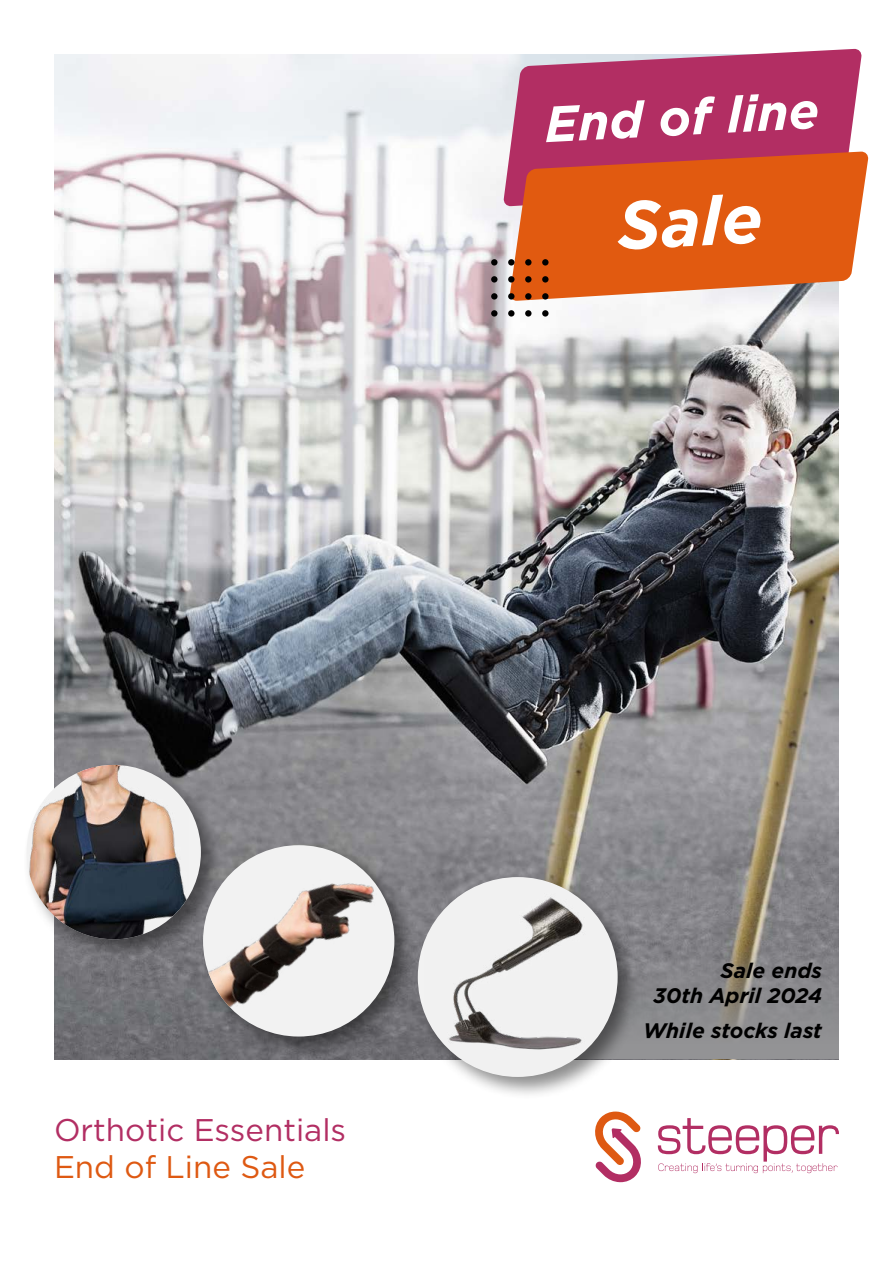
<style>
.page{position:relative;width:893px;height:1263px;background:#fff}
.page>*{position:absolute;margin:0;border:0;box-sizing:border-box;transform-origin:0 0}
.t1{font:italic 700 68.1px "Gotham";color:#fff}
.t2{font:italic 700 50.4px "Gotham";color:#fff}
.t3{font:31.35px "Gotham";color:#b22e63}
.t4{font:31.35px "Gotham";color:#de5912}
.t5{font:italic 700 21px/25.2px "Gotham";color:#000;text-align:right}
</style>
<div class="page">
<img style="left:54px;top:54px;width:785px;height:1005px">
<svg style="left:640px;top:924px;width:199px;height:135px;background:#8a8889"></svg>
<svg style="left:503px;top:49px;width:359px;height:157px;background:#ba4977"></svg>
<svg style="left:509px;top:151px;width:360px;height:150px;background:#de652d"></svg>
<div style="left:491px;top:259px;width:6px;height:7px;background:#000;border-radius:50%"></div>
<div style="left:508px;top:259px;width:6px;height:7px;background:#000;border-radius:50%"></div>
<div style="left:525px;top:259px;width:6px;height:7px;background:#000;border-radius:50%"></div>
<div style="left:542px;top:259px;width:7px;height:7px;background:#000;border-radius:50%"></div>
<div style="left:491px;top:276px;width:6px;height:7px;background:#000;border-radius:50%"></div>
<div style="left:508px;top:276px;width:6px;height:7px;background:#000;border-radius:50%"></div>
<div style="left:525px;top:276px;width:6px;height:7px;background:#000;border-radius:50%"></div>
<div style="left:542px;top:276px;width:7px;height:7px;background:#000;border-radius:50%"></div>
<div style="left:491px;top:293px;width:6px;height:7px;background:#000;border-radius:50%"></div>
<div style="left:508px;top:293px;width:6px;height:7px;background:#000;border-radius:50%"></div>
<div style="left:525px;top:293px;width:6px;height:7px;background:#000;border-radius:50%"></div>
<div style="left:542px;top:293px;width:7px;height:7px;background:#000;border-radius:50%"></div>
<div style="left:491px;top:310px;width:6px;height:7px;background:#000;border-radius:50%"></div>
<div style="left:508px;top:310px;width:6px;height:7px;background:#000;border-radius:50%"></div>
<div style="left:525px;top:310px;width:6px;height:7px;background:#000;border-radius:50%"></div>
<div style="left:542px;top:310px;width:7px;height:7px;background:#000;border-radius:50%"></div>
<svg style="left:595px;top:1111px;width:46px;height:71px"></svg>
<svg style="left:658px;top:1118px;width:181px;height:55px"></svg>
<div style="left:22px;top:760px;width:202px;height:202px;background:#000;opacity:.45"></div>
<div style="left:27px;top:765px;width:174px;height:174px;background:#f2f2f2;border-radius:50%"></div>
<img style="left:27px;top:765px;width:162px;height:174px">
<div style="left:198px;top:840px;width:219px;height:219px;background:#000;opacity:.45"></div>
<img style="left:203px;top:845px;width:187px;height:191px">
<div style="left:413px;top:872px;width:227px;height:227px;background:#000;opacity:.45"></div>
<img style="left:423px;top:877px;width:187px;height:200px">
<h2 class="t2" style="left:543px;top:91px;width:276px;rotate:-3deg">End of line</h2>
<h1 class="t1" style="left:615px;top:181px;width:147px;rotate:-3deg">Sale</h1>
<h3 class="t3" style="left:54px;top:1109px;width:294px">Orthotic Essentials</h3>
<h3 class="t4" style="left:54px;top:1147px;width:253px">End of Line Sale</h3>
<p class="t5" style="left:653px;top:958px;width:170px">Sale ends<br>30th April 2024</p>
<p class="t5" style="left:643px;top:1017px;width:180px">While stocks last</p>
</div>
